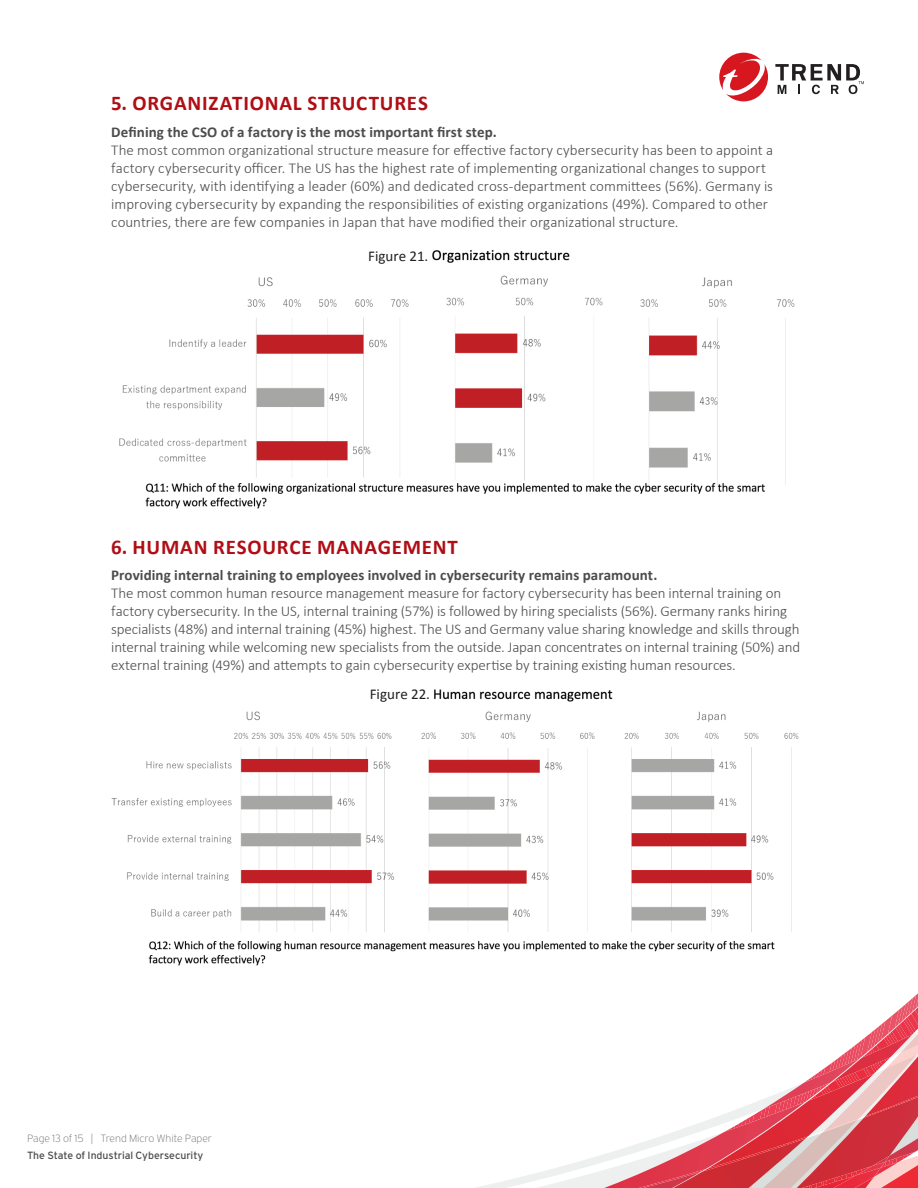
<style>
.page{position:relative;width:918px;height:1188px;background:#fff}
.page>*{position:absolute;margin:0;border:0;box-sizing:border-box;transform-origin:0 0}
.t1{font:700 21px "Calibri";letter-spacing:.035em;color:#b00d15}
.t2{font:300 15px/18px "Calibri";letter-spacing:-.005em;color:#4b4c4d}
.t3{font:700 15px "Calibri";letter-spacing:.005em;color:#4b4c4d}
.t4{font:15px "Calibri";color:#231f20}
.t5{font:10.5px "Interstate";letter-spacing:-.005em;color:#4b4c4d}
.t6{font:200 10.5px "Interstate";letter-spacing:-.01em;color:#6c6d70}
</style>
<div class="page">
<svg style="left:476px;top:993px;width:442px;height:195px"></svg>
<img style="left:874px;top:1162px;width:25px;height:15px">
<img style="left:809px;top:1168px;width:72px;height:20px">
<svg style="left:775px;top:64px;width:89px;height:30px"></svg>
<svg style="left:719px;top:53px;width:49px;height:48px"></svg>
<img style="left:119px;top:250px;width:676px;height:259px">
<img style="left:111px;top:689px;width:688px;height:276px">
<div style="left:365px;top:245px;width:63px;height:20px;background:#fff"></div>
<div style="left:366px;top:683px;width:64px;height:20px;background:#fff"></div>
<h1 class="t1" style="left:111px;top:90px;width:318px">5. ORGANIZATIONAL STRUCTURES</h1>
<p class="t3" style="left:111px;top:122px;width:387px">Defining the CSO of a factory is the most important first step.</p>
<p class="t2" style="left:111px;top:141px;width:664px">The most common organizational structure measure for effective factory cybersecurity has been to appoint a factory cybersecurity officer. The US has the highest rate of implementing organizational changes to support cybersecurity, with identifying a leader (60%) and dedicated cross-department committees (56%). Germany is improving cybersecurity by expanding the responsibilities of existing organizations (49%). Compared to other countries, there are few companies in Japan that have modified their organizational structure.</p>
<p class="t4" style="left:368px;top:246px;width:62px">Figure 21.</p>
<h1 class="t1" style="left:111px;top:533px;width:348px">6. HUMAN RESOURCE MANAGEMENT</h1>
<p class="t3" style="left:111px;top:566px;width:548px">Providing internal training to employees involved in cybersecurity remains paramount.</p>
<p class="t2" style="left:111px;top:584px;width:690px">The most common human resource management measure for factory cybersecurity has been internal training on factory cybersecurity. In the US, internal training (57%) is followed by hiring specialists (56%). Germany ranks hiring specialists (48%) and internal training (45%) highest. The US and Germany value sharing knowledge and skills through internal training while welcoming new specialists from the outside. Japan concentrates on internal training (50%) and external training (49%) and attempts to gain cybersecurity expertise by training existing human resources.</p>
<p class="t4" style="left:370px;top:685px;width:62px">Figure 22.</p>
<p class="t6" style="left:27px;top:1132px;width:187px">Page 13 of 15 | Trend Micro White Paper</p>
<p class="t5" style="left:27px;top:1149px;width:178px">The State of Industrial Cybersecurity</p>
</div>
